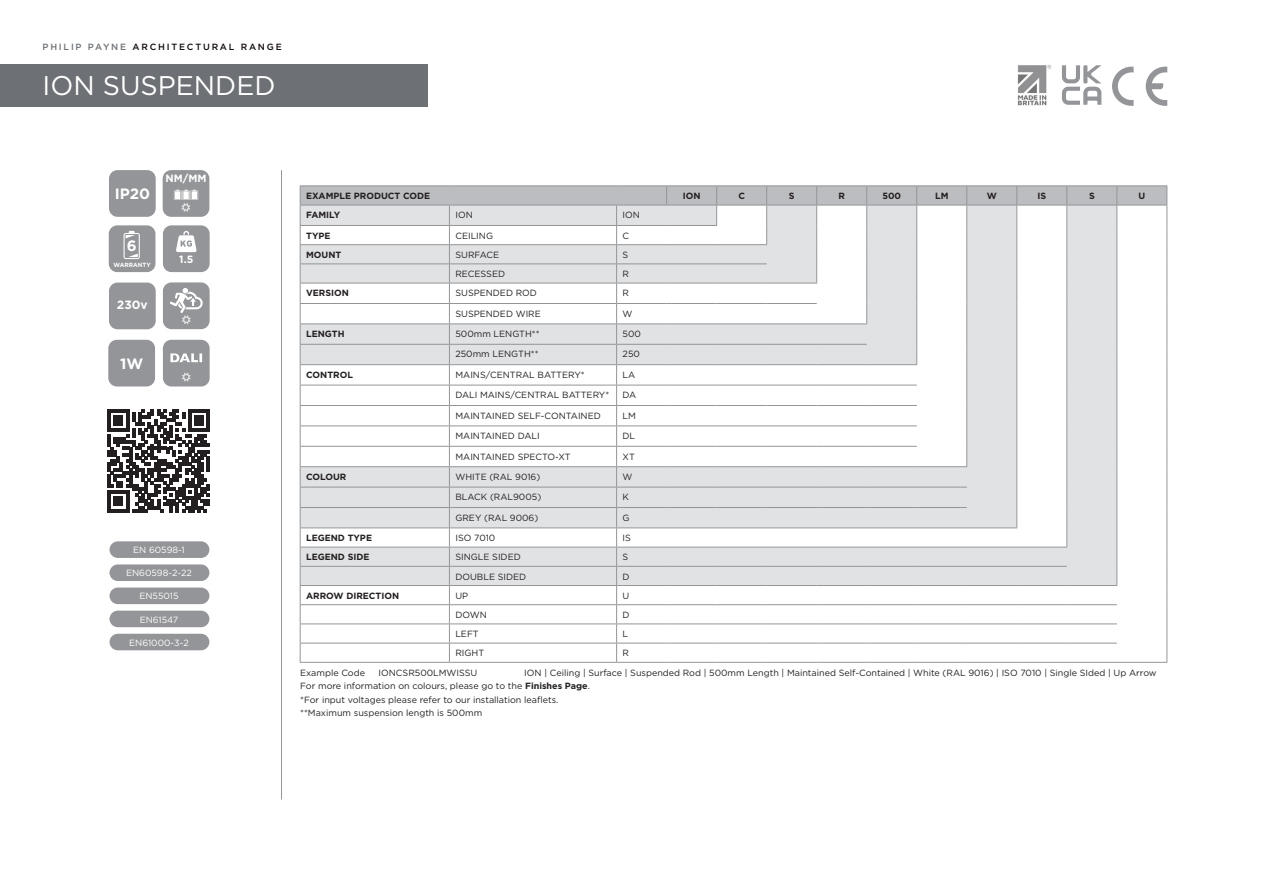
<style>
.page{position:relative;width:1263px;height:893px;background:#fff}
.page>*{position:absolute;margin:0;border:0;box-sizing:border-box;transform-origin:0 0}
.t1{font:27px "Gotham";color:#fff}
.t2{font:700 15px "Gotham";color:#fff}
.t3{font:700 12px "Gotham";color:#fff}
.t4{font:700 10.5px "Gotham";color:#fff}
.t5{font:9px "Gotham";color:#231f20}
.t6{font:700 9px "Gotham";color:#231f20}
.t7{font:9px "Gotham";color:#fff}
.t8{font:500 9px "Gotham";letter-spacing:.2em;color:#110a0c}
.t9{font:700 6px "Gotham";color:#fff}
.s1{color:#6d7175}
.s2{font-weight:700}
</style>
<div class="page">
<hr style="left:281px;top:170px;width:1px;height:629px;background:#939598">
<div style="left:0;top:64px;width:427px;height:43px;background:#6d7175"></div>
<svg style="left:1112px;top:67px;width:21px;height:39px"></svg>
<svg style="left:1146px;top:67px;width:21px;height:39px"></svg>
<svg style="left:1062px;top:65px;width:39px;height:40px"></svg>
<img style="left:1017px;top:65px;width:34px;height:41px">
<div style="left:109px;top:170px;width:47px;height:47px;background:#939598;border-radius:9px"></div>
<div style="left:109px;top:283px;width:47px;height:46px;background:#939598;border-radius:9px"></div>
<div style="left:109px;top:225px;width:46px;height:47px;background:#939598;border-radius:9px"></div>
<svg style="left:124px;top:231px;width:16px;height:28px"></svg>
<div style="left:163px;top:225px;width:47px;height:47px;background:#939598;border-radius:9px"></div>
<svg style="left:176px;top:231px;width:21px;height:21px"></svg>
<div style="left:163px;top:170px;width:46px;height:47px;background:#939598;border-radius:9px"></div>
<div style="left:108px;top:340px;width:47px;height:46px;background:#939598;border-radius:9px"></div>
<svg style="left:174px;top:190px;width:24px;height:22px"></svg>
<div style="left:183px;top:191px;width:6px;height:8px;background:#fff"></div>
<div style="left:192px;top:191px;width:5px;height:8px;background:#fff"></div>
<svg style="left:107px;top:410px;width:103px;height:102px"></svg>
<div style="left:163px;top:282px;width:47px;height:47px;background:#939598;border-radius:9px"></div>
<svg style="left:170px;top:288px;width:33px;height:36px"></svg>
<div style="left:110px;top:541px;width:99px;height:17px;background:#939598;border-radius:8px"></div>
<div style="left:110px;top:564px;width:99px;height:17px;background:#939598;border-radius:8px"></div>
<div style="left:110px;top:588px;width:99px;height:16px;background:#939598;border-radius:8px"></div>
<div style="left:110px;top:611px;width:99px;height:16px;background:#939598;border-radius:8px"></div>
<div style="left:110px;top:634px;width:99px;height:16px;background:#939598;border-radius:8px"></div>
<div style="left:163px;top:340px;width:47px;height:46px;background:#939598;border-radius:9px"></div>
<svg style="left:170px;top:353px;width:32px;height:9px"></svg>
<svg style="left:182px;top:373px;width:9px;height:8px"></svg>
<hr style="left:300px;top:185px;width:149px;height:1px;background:#939598">
<hr style="left:449px;top:185px;width:168px;height:1px;background:#939598">
<hr style="left:617px;top:185px;width:50px;height:1px;background:#939598">
<hr style="left:667px;top:185px;width:50px;height:1px;background:#939598">
<hr style="left:717px;top:185px;width:50px;height:1px;background:#939598">
<hr style="left:767px;top:185px;width:50px;height:1px;background:#939598">
<hr style="left:817px;top:185px;width:50px;height:1px;background:#939598">
<hr style="left:867px;top:185px;width:50px;height:1px;background:#939598">
<hr style="left:917px;top:185px;width:50px;height:1px;background:#939598">
<hr style="left:967px;top:185px;width:50px;height:1px;background:#939598">
<hr style="left:1017px;top:185px;width:50px;height:1px;background:#939598">
<hr style="left:1067px;top:185px;width:50px;height:1px;background:#939598">
<hr style="left:1117px;top:185px;width:50px;height:1px;background:#939598">
<hr style="left:1067px;top:662px;width:50px;height:1px;background:#939598">
<hr style="left:1117px;top:662px;width:50px;height:1px;background:#939598">
<hr style="left:300px;top:662px;width:149px;height:1px;background:#939598">
<hr style="left:449px;top:662px;width:168px;height:1px;background:#939598">
<hr style="left:617px;top:662px;width:50px;height:1px;background:#939598">
<hr style="left:667px;top:662px;width:50px;height:1px;background:#939598">
<hr style="left:717px;top:662px;width:50px;height:1px;background:#939598">
<hr style="left:767px;top:662px;width:50px;height:1px;background:#939598">
<hr style="left:817px;top:662px;width:50px;height:1px;background:#939598">
<hr style="left:867px;top:662px;width:50px;height:1px;background:#939598">
<hr style="left:917px;top:662px;width:50px;height:1px;background:#939598">
<hr style="left:967px;top:662px;width:50px;height:1px;background:#939598">
<hr style="left:1017px;top:662px;width:50px;height:1px;background:#939598">
<svg style="left:300px;top:186px;width:867px;height:476px"></svg>
<p class="t8" style="left:43px;top:40px;width:241px"><span class="s1">PHILIP PAYNE</span> ARCHITECTURAL RANGE</p>
<p class="t1" style="left:43px;top:68px;width:235px">ION SUSPENDED</p>
<p class="t2" style="left:115px;top:184px;width:37px">IP20</p>
<p class="t4" style="left:165px;top:171px;width:43px">NM/MM</p>
<p class="t2" style="left:127px;top:236px;width:11px">6</p>
<p class="t9" style="left:113px;top:261px;width:39px">WARRANTY</p>
<p class="t3" style="left:117px;top:297px;width:32px">230v</p>
<p class="t4" style="left:179px;top:253px;width:16px">1.5</p>
<p class="t2" style="left:120px;top:354px;width:25px">1W</p>
<p class="t7" style="left:133px;top:544px;width:53px">EN 60598-1</p>
<p class="t7" style="left:126px;top:567px;width:67px">EN60598-2-22</p>
<p class="t7" style="left:139px;top:590px;width:41px">EN55015</p>
<p class="t7" style="left:140px;top:614px;width:40px">EN61547</p>
<p class="t7" style="left:129px;top:637px;width:61px">EN61000-3-2</p>
<p class="t6" style="left:306px;top:190px;width:126px">EXAMPLE PRODUCT CODE</p>
<p class="t6" style="left:683px;top:190px;width:19px">ION</p>
<p class="t6" style="left:738px;top:190px;width:8px">C</p>
<p class="t6" style="left:789px;top:190px;width:7px">S</p>
<p class="t6" style="left:838px;top:190px;width:8px">R</p>
<p class="t6" style="left:882px;top:190px;width:20px">500</p>
<p class="t6" style="left:935px;top:190px;width:15px">LM</p>
<p class="t6" style="left:987px;top:190px;width:12px">W</p>
<p class="t6" style="left:1037px;top:190px;width:10px">IS</p>
<p class="t6" style="left:1089px;top:190px;width:7px">S</p>
<p class="t6" style="left:1138px;top:190px;width:8px">U</p>
<p class="t6" style="left:306px;top:209px;width:35px">FAMILY</p>
<p class="t5" style="left:455px;top:209px;width:19px">ION</p>
<p class="t5" style="left:623px;top:209px;width:19px">ION</p>
<p class="t6" style="left:306px;top:230px;width:26px">TYPE</p>
<p class="t5" style="left:455px;top:230px;width:39px">CEILING</p>
<p class="t5" style="left:623px;top:230px;width:8px">C</p>
<p class="t6" style="left:306px;top:249px;width:37px">MOUNT</p>
<p class="t5" style="left:455px;top:249px;width:45px">SURFACE</p>
<p class="t5" style="left:623px;top:249px;width:7px">S</p>
<p class="t5" style="left:455px;top:268px;width:51px">RECESSED</p>
<p class="t5" style="left:623px;top:268px;width:8px">R</p>
<p class="t6" style="left:306px;top:287px;width:44px">VERSION</p>
<p class="t5" style="left:455px;top:287px;width:83px">SUSPENDED ROD</p>
<p class="t5" style="left:623px;top:287px;width:8px">R</p>
<p class="t5" style="left:455px;top:308px;width:87px">SUSPENDED WIRE</p>
<p class="t5" style="left:623px;top:308px;width:11px">W</p>
<p class="t6" style="left:306px;top:328px;width:40px">LENGTH</p>
<p class="t5" style="left:455px;top:328px;width:86px">500mm LENGTH**</p>
<p class="t5" style="left:623px;top:328px;width:20px">500</p>
<p class="t5" style="left:455px;top:349px;width:85px">250mm LENGTH**</p>
<p class="t5" style="left:623px;top:349px;width:19px">250</p>
<p class="t6" style="left:306px;top:369px;width:48px">CONTROL</p>
<p class="t5" style="left:455px;top:369px;width:131px">MAINS/CENTRAL BATTERY*</p>
<p class="t5" style="left:623px;top:369px;width:14px">LA</p>
<p class="t5" style="left:455px;top:389px;width:155px">DALI MAINS/CENTRAL BATTERY*</p>
<p class="t5" style="left:623px;top:389px;width:15px">DA</p>
<p class="t5" style="left:455px;top:410px;width:147px">MAINTAINED SELF-CONTAINED</p>
<p class="t5" style="left:623px;top:410px;width:15px">LM</p>
<p class="t5" style="left:455px;top:430px;width:86px">MAINTAINED DALI</p>
<p class="t5" style="left:623px;top:430px;width:14px">DL</p>
<p class="t5" style="left:455px;top:451px;width:117px">MAINTAINED SPECTO-XT</p>
<p class="t5" style="left:623px;top:451px;width:14px">XT</p>
<p class="t6" style="left:306px;top:471px;width:42px">COLOUR</p>
<p class="t5" style="left:455px;top:471px;width:86px">WHITE (RAL 9016)</p>
<p class="t5" style="left:623px;top:471px;width:11px">W</p>
<p class="t5" style="left:455px;top:491px;width:87px">BLACK (RAL9005)</p>
<p class="t5" style="left:623px;top:491px;width:8px">K</p>
<p class="t5" style="left:455px;top:512px;width:84px">GREY (RAL 9006)</p>
<p class="t5" style="left:623px;top:512px;width:9px">G</p>
<p class="t6" style="left:306px;top:532px;width:67px">LEGEND TYPE</p>
<p class="t5" style="left:455px;top:532px;width:41px">ISO 7010</p>
<p class="t5" style="left:623px;top:532px;width:10px">IS</p>
<p class="t6" style="left:306px;top:551px;width:65px">LEGEND SIDE</p>
<p class="t5" style="left:455px;top:551px;width:67px">SINGLE SIDED</p>
<p class="t5" style="left:623px;top:551px;width:7px">S</p>
<p class="t5" style="left:455px;top:571px;width:72px">DOUBLE SIDED</p>
<p class="t5" style="left:623px;top:571px;width:9px">D</p>
<p class="t6" style="left:306px;top:590px;width:95px">ARROW DIRECTION</p>
<p class="t5" style="left:455px;top:590px;width:14px">UP</p>
<p class="t5" style="left:623px;top:590px;width:8px">U</p>
<p class="t5" style="left:455px;top:609px;width:33px">DOWN</p>
<p class="t5" style="left:623px;top:609px;width:9px">D</p>
<p class="t5" style="left:455px;top:628px;width:25px">LEFT</p>
<p class="t5" style="left:623px;top:628px;width:7px">L</p>
<p class="t5" style="left:455px;top:647px;width:30px">RIGHT</p>
<p class="t5" style="left:623px;top:647px;width:8px">R</p>
<p class="t5" style="left:300px;top:667px;width:66px">Example Code</p>
<p class="t5" style="left:379px;top:667px;width:100px">IONCSR500LMWISSU</p>
<p class="t5" style="left:524px;top:667px;width:634px">ION | Ceiling | Surface | Suspended Rod | 500mm Length | Maintained Self-Contained | White (RAL 9016) | ISO 7010 | Single SIded | Up Arrow</p>
<p class="t5" style="left:300px;top:680px;width:291px">For more information on colours, please go to the <span class="s2">Finishes Page</span>.</p>
<p class="t5" style="left:300px;top:694px;width:260px">*For input voltages please refer to our installation leaflets.</p>
<p class="t5" style="left:300px;top:707px;width:184px">**Maximum suspension length is 500mm</p>
</div>
